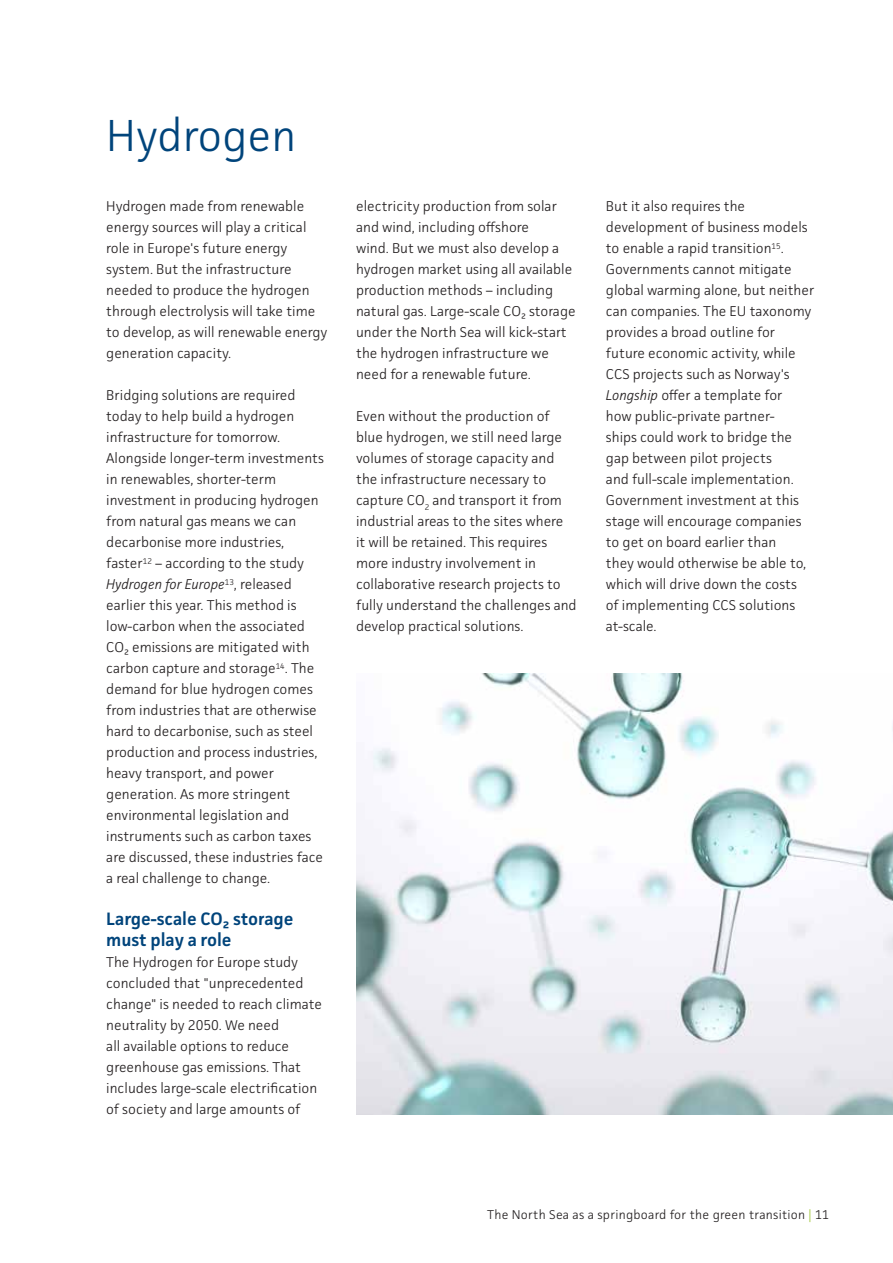
<style>
.page{position:relative;width:893px;height:1263px;background:#fff}
.page>*{position:absolute;margin:0;border:0;box-sizing:border-box;transform-origin:0 0}
.t1{font:300 45px "Facit";color:#00447b}
.t2{font:600 18px/21px "Facit";color:#00447b}
.t3{font:300 14.25px/21px "Facit";color:#231f20}
.t4{font:300 12.75px "Facit";letter-spacing:.02em;color:#231f20}
.s1{font-style:italic}
.s2{color:#a1c73a}
</style>
<div class="page">
<img style="left:356px;top:673px;width:537px;height:441px">
<h1 class="t1" style="left:106px;top:107px;width:192px">Hydrogen</h1>
<p class="t3" style="left:106px;top:196px;width:223px">Hydrogen made from renewable energy sources will play a critical role in Europe's future energy system. But the infrastructure needed to produce the hydrogen through electrolysis will take time to develop, as will renewable energy generation capacity.</p>
<p class="t3" style="left:106px;top:385px;width:219px">Bridging solutions are required today to help build a hydrogen infrastructure for tomorrow.<br>Alongside longer-term investments in renewables, shorter-term investment in producing hydrogen from natural gas means we can decarbonise more industries, faster<sup>12</sup> – according to the study<br><span class="s1">Hydrogen for Europe</span><sup>13</sup>, released earlier this year. This method is low-carbon when the associated<br>CO₂ emissions are mitigated with carbon capture and storage<sup>14</sup>. The demand for blue hydrogen comes from industries that are otherwise hard to decarbonise, such as steel production and process industries, heavy transport, and power generation. As more stringent environmental legislation and instruments such as carbon taxes are discussed, these industries face a real challenge to change.</p>
<p class="t2" style="left:106px;top:908px;width:189px">Large-scale CO₂ storage must play a role</p>
<p class="t3" style="left:106px;top:952px;width:217px">The Hydrogen for Europe study concluded that "unprecedented change" is needed to reach climate neutrality by 2050. We need<br>all available options to reduce greenhouse gas emissions. That includes large-scale electrification of society and large amounts of</p>
<p class="t3" style="left:356px;top:196px;width:221px">electricity production from solar and wind, including offshore<br>wind. But we must also develop a hydrogen market using all available production methods – including natural gas. Large-scale CO₂ storage under the North Sea will kick-start the hydrogen infrastructure we need for a renewable future.</p>
<p class="t3" style="left:356px;top:406px;width:222px">Even without the production of blue hydrogen, we still need large volumes of storage capacity and the infrastructure necessary to capture CO<sub>2</sub> and transport it from industrial areas to the sites where<br>it will be retained. This requires more industry involvement in collaborative research projects to fully understand the challenges and develop practical solutions.</p>
<p class="t3" style="left:606px;top:196px;width:210px">But it also requires the development of business models to enable a rapid transition<sup>15</sup>.<br>Governments cannot mitigate global warming alone, but neither can companies. The EU taxonomy provides a broad outline for future economic activity, while<br>CCS projects such as Norway's<br><span class="s1">Longship</span> offer a template for<br>how public-private partner-<br>ships could work to bridge the gap between pilot projects<br>and full-scale implementation.<br>Government investment at this stage will encourage companies to get on board earlier than<br>they would otherwise be able to, which will drive down the costs<br>of implementing CCS solutions at-scale.</p>
<p class="t4" style="left:487px;top:1207px;width:343px">The North Sea as a springboard for the green transition <span class="s2">|</span> 11</p>
</div>
